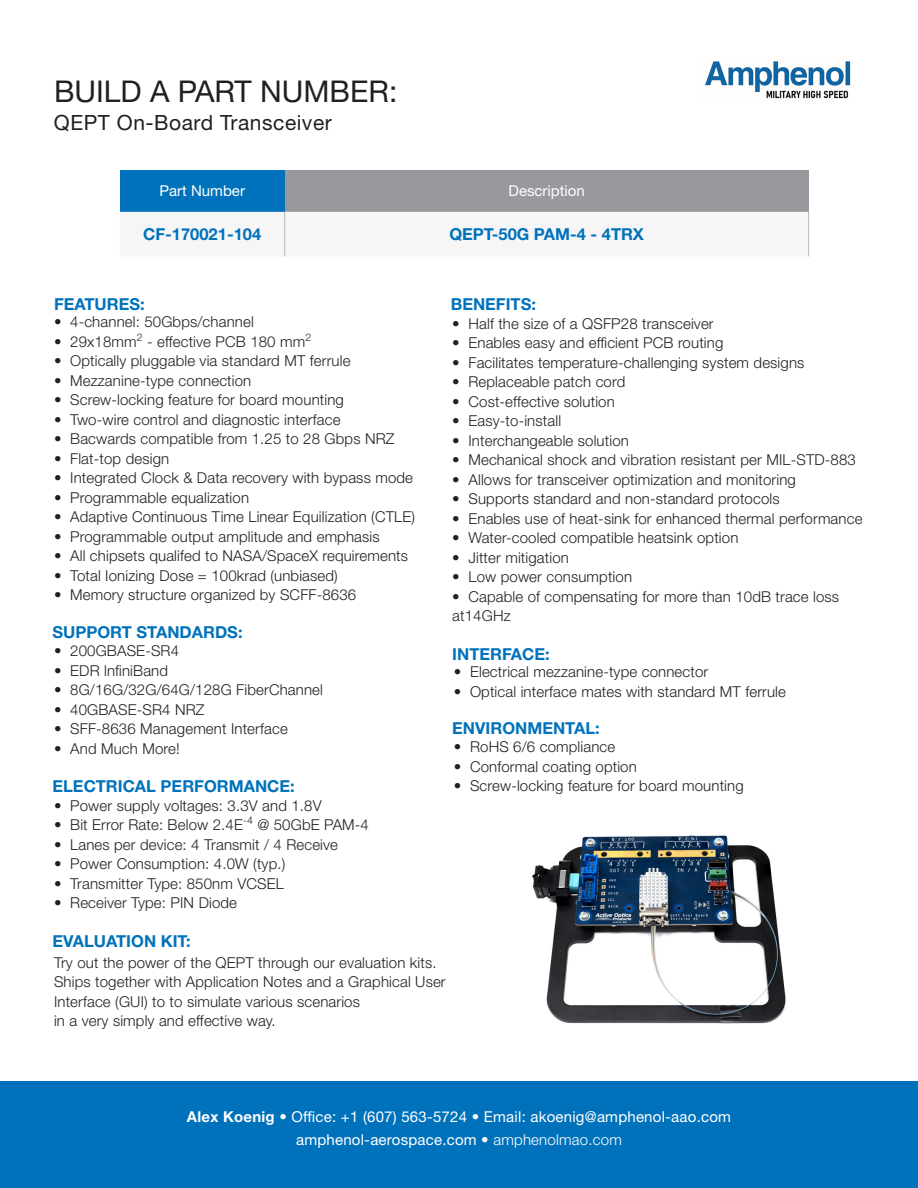
<style>
.page{position:relative;width:918px;height:1188px;background:#fff}
.page>*{position:absolute;margin:0;border:0;box-sizing:border-box;transform-origin:0 0}
.Heading-inside_pages{font:30px "Helvetica Neue LT Std";color:#231f20}
.subhead{font:21px "Helvetica Neue LT Std";letter-spacing:.025em;color:#231f20}
.Features-headline{font:700 16.5px "Helvetica Neue LT Std";color:#0072bc}
.Part_Number{font:700 16.5px "Helvetica Neue LT Std";color:#0072bc}
.Text_bullets{font:300 15px/19.5px "Helvetica Neue LT Std";letter-spacing:.01em;color:#231f20}
.Header_Table_White{font:15px/22.5px "Helvetica Neue LT Std";letter-spacing:.015em;color:#fff;text-align:center}
.s1{font-weight:700}
.s2{font-weight:300}
</style>
<div class="page">
<div style="left:0;top:1082px;width:918px;height:106px;background:#0072bc"></div>
<img style="left:705px;top:61px;width:146px;height:38px">
<div style="left:120px;top:170px;width:165px;height:42px;background:#0072bc"></div>
<div style="left:285px;top:170px;width:524px;height:42px;background:#97999c"></div>
<hr style="left:284px;top:212px;width:1px;height:44px;background:#b9b9b9">
<hr style="left:808px;top:212px;width:1px;height:44px;background:#b9b9b9">
<img style="left:532px;top:835px;width:254px;height:189px">
<p class="Heading-inside_pages" style="left:54px;top:74px;width:345px">BUILD A PART NUMBER:</p>
<p class="subhead" style="left:54px;top:110px;width:279px">QEPT On-Board Transceiver</p>
<p class="Header_Table_White" style="left:159px;top:180px;width:87px">Part Number</p>
<p class="Header_Table_White" style="left:508px;top:180px;width:78px">Description</p>
<p class="Part_Number" style="left:143px;top:224px;width:120px">CF-170021-104</p>
<p class="Part_Number" style="left:449px;top:224px;width:196px">QEPT-50G PAM-4 - 4TRX</p>
<p class="Features-headline" style="left:54px;top:294px;width:92px">FEATURES:</p>
<p class="Text_bullets" style="left:54px;top:312px;width:201px">• 4-channel: 50Gbps/channel</p>
<p class="Text_bullets" style="left:54px;top:331px;width:259px">• 29x18mm<sup>2</sup> - effective PCB 180 mm<sup>2</sup></p>
<p class="Text_bullets" style="left:54px;top:351px;width:298px">• Optically pluggable via standard MT ferrule</p>
<p class="Text_bullets" style="left:54px;top:370px;width:199px">• Mezzanine-type connection</p>
<p class="Text_bullets" style="left:54px;top:390px;width:291px">• Screw-locking feature for board mounting</p>
<p class="Text_bullets" style="left:54px;top:409px;width:288px">• Two-wire control and diagnostic interface</p>
<p class="Text_bullets" style="left:54px;top:429px;width:342px">• Bacwards compatible from 1.25 to 28 Gbps NRZ</p>
<p class="Text_bullets" style="left:54px;top:448px;width:117px">• Flat-top design</p>
<p class="Text_bullets" style="left:54px;top:468px;width:361px">• Integrated Clock &amp; Data recovery with bypass mode</p>
<p class="Text_bullets" style="left:54px;top:487px;width:197px">• Programmable equalization</p>
<p class="Text_bullets" style="left:54px;top:507px;width:363px">• Adaptive Continuous Time Linear Equilization (CTLE)</p>
<p class="Text_bullets" style="left:54px;top:526px;width:327px">• Programmable output amplitude and emphasis</p>
<p class="Text_bullets" style="left:54px;top:546px;width:356px">• All chipsets qualifed to NASA/SpaceX requirements</p>
<p class="Text_bullets" style="left:54px;top:565px;width:285px">• Total Ionizing Dose = 100krad (unbiased)</p>
<p class="Text_bullets" style="left:54px;top:585px;width:304px">• Memory structure organized by SCFF-8636</p>
<p class="Features-headline" style="left:52px;top:622px;width:192px">SUPPORT STANDARDS:</p>
<p class="Text_bullets" style="left:54px;top:641px;width:127px">• 200GBASE-SR4</p>
<p class="Text_bullets" style="left:54px;top:660px;width:116px">• EDR lnfiniBand</p>
<p class="Text_bullets" style="left:54px;top:680px;width:270px">• 8G/16G/32G/64G/128G FiberChannel</p>
<p class="Text_bullets" style="left:54px;top:699px;width:152px">• 40GBASE-SR4 NRZ</p>
<p class="Text_bullets" style="left:54px;top:719px;width:235px">• SFF-8636 Management Interface</p>
<p class="Text_bullets" style="left:54px;top:738px;width:127px">• And Much More!</p>
<p class="Features-headline" style="left:52px;top:776px;width:244px">ELECTRICAL PERFORMANCE:</p>
<p class="Text_bullets" style="left:54px;top:795px;width:269px">• Power supply voltages: 3.3V and 1.8V</p>
<p class="Text_bullets" style="left:54px;top:815px;width:316px">• Bit Error Rate: Below 2.4E<sup>-4</sup> @ 50GbE PAM-4</p>
<p class="Text_bullets" style="left:54px;top:834px;width:286px">• Lanes per device: 4 Transmit / 4 Receive</p>
<p class="Text_bullets" style="left:54px;top:854px;width:233px">• Power Consumption: 4.0W (typ.)</p>
<p class="Text_bullets" style="left:54px;top:873px;width:231px">• Transmitter Type: 850nm VCSEL</p>
<p class="Text_bullets" style="left:54px;top:893px;width:185px">• Receiver Type: PIN Diode</p>
<p class="Features-headline" style="left:52px;top:931px;width:140px">EVALUATION KIT:</p>
<p class="Features-headline" style="left:451px;top:294px;width:87px">BENEFITS:</p>
<p class="Text_bullets" style="left:452px;top:313px;width:263px">• Half the size of a QSFP28 transceiver</p>
<p class="Text_bullets" style="left:452px;top:333px;width:273px">• Enables easy and efficient PCB routing</p>
<p class="Text_bullets" style="left:452px;top:352px;width:354px">• Facilitates temperature-challenging system designs</p>
<p class="Text_bullets" style="left:452px;top:372px;width:175px">• Replaceable patch cord</p>
<p class="Text_bullets" style="left:452px;top:391px;width:164px">• Cost-effective solution</p>
<p class="Text_bullets" style="left:452px;top:411px;width:110px">• Easy-to-install</p>
<p class="Text_bullets" style="left:452px;top:430px;width:178px">• Interchangeable solution</p>
<p class="Text_bullets" style="left:452px;top:450px;width:405px">• Mechanical shock and vibration resistant per MIL-STD-883</p>
<p class="Text_bullets" style="left:452px;top:469px;width:345px">• Allows for transceiver optimization and monitoring</p>
<p class="Text_bullets" style="left:452px;top:489px;width:329px">• Supports standard and non-standard protocols</p>
<p class="Text_bullets" style="left:452px;top:508px;width:412px">• Enables use of heat-sink for enhanced thermal performance</p>
<p class="Text_bullets" style="left:452px;top:528px;width:288px">• Water-cooled compatible heatsink option</p>
<p class="Text_bullets" style="left:452px;top:547px;width:118px">• Jitter mitigation</p>
<p class="Text_bullets" style="left:452px;top:567px;width:181px">• Low power consumption</p>
<p class="Text_bullets" style="left:452px;top:586px;width:388px">• Capable of compensating for more than 10dB trace loss at14GHz</p>
<p class="Features-headline" style="left:452px;top:644px;width:99px">INTERFACE:</p>
<p class="Text_bullets" style="left:454px;top:662px;width:256px">• Electrical mezzanine-type connector</p>
<p class="Text_bullets" style="left:454px;top:681px;width:334px">• Optical interface mates with standard MT ferrule</p>
<p class="Features-headline" style="left:452px;top:718px;width:149px">ENVIRONMENTAL:</p>
<p class="Text_bullets" style="left:454px;top:737px;width:163px">• RoHS 6/6 compliance</p>
<p class="Text_bullets" style="left:454px;top:757px;width:185px">• Conformal coating option</p>
<p class="Text_bullets" style="left:454px;top:776px;width:291px">• Screw-locking feature for board mounting</p>
<p class="Text_bullets" style="left:54px;top:952px;width:393px">Try out the power of the QEPT through our evaluation kits.<br>Ships together with Application Notes and a Graphical User Interface (GUI) to to simulate various scenarios<br>in a very simply and effective way.</p>
<p class="Header_Table_White" style="left:187px;top:1106px;width:546px"><span class="s1">Alex Koenig</span> <span class="s2">•</span> Office: +1 (607) 563-5724 <span class="s2">•</span> Email: akoenig@amphenol-aao.com amphenol-aerospace.com <span class="s2">• amphenolmao.com</span></p>
</div>
